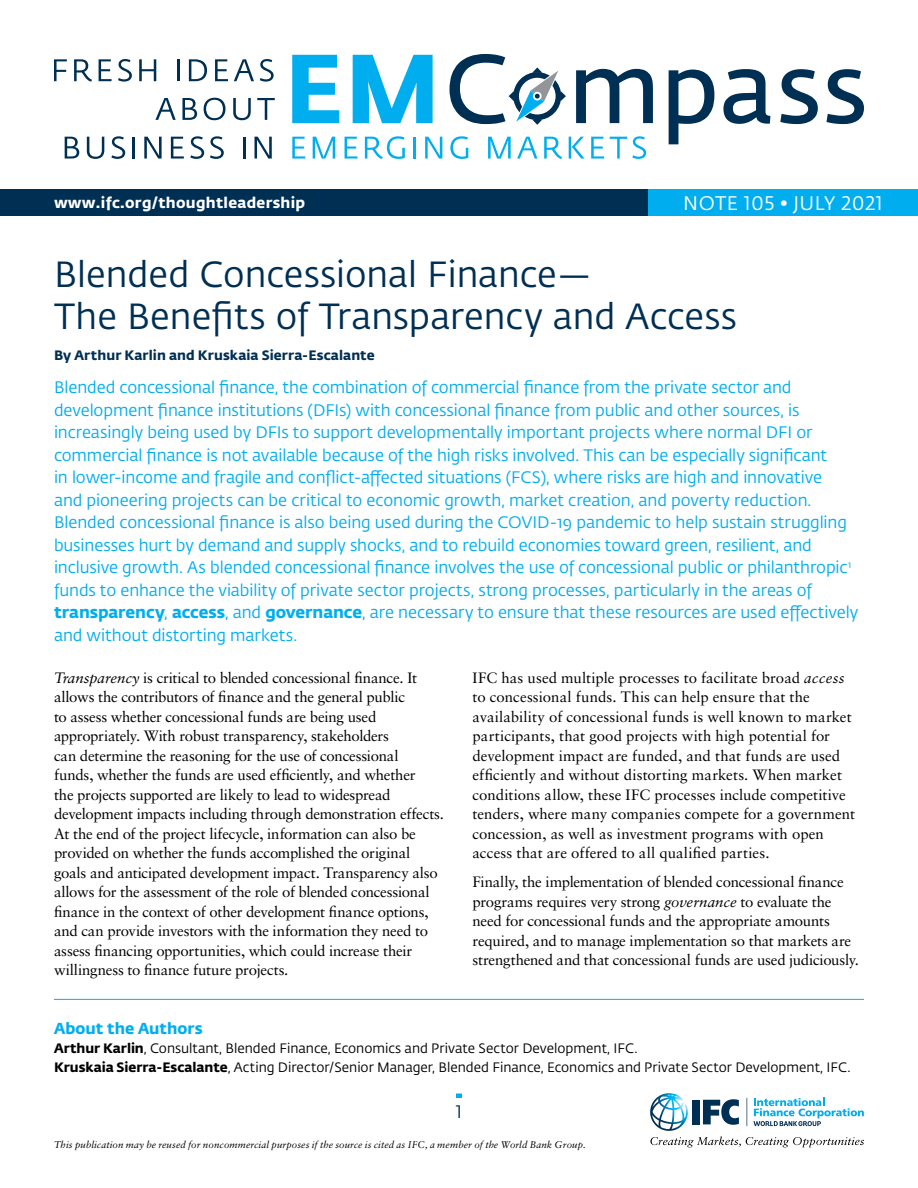
<style>
.page{position:relative;width:918px;height:1188px;background:#fff}
.page>*{position:absolute;margin:0;border:0;box-sizing:border-box;transform-origin:0 0}
.t1{font:36px/42px "Fedra Sans Std";color:#002f54}
.t2{font:19.5px "Fedra Sans Std";letter-spacing:.02em;color:#fff}
.t3{font:18px "Fedra Sans Std";color:#002f54}
.t4{font:16.5px/22.5px "Fedra Sans Std";letter-spacing:-.005em;color:#00aeef}
.t5{font:700 15.75px "Fedra Sans Std";color:#00aeef}
.t6{font:15px/19.5px "Sabon LT Std";letter-spacing:-.01em;color:#000}
.t7{font:700 15px "Fedra Sans Std";letter-spacing:.02em;color:#fff}
.t8{font:13.5px/19.5px "Fedra Sans Std";color:#000}
.t9{font:700 13.5px "Fedra Sans Std";letter-spacing:.01em;color:#002f54}
.t10{font:italic 9.75px "Sabon LT Std";letter-spacing:.01em;color:#000}
.s1{font-weight:700}
.s2{font-style:italic}
</style>
<div class="page">
<svg style="left:650px;top:1093px;width:214px;height:55px"></svg>
<svg style="left:456px;top:1094px;width:6px;height:4px"></svg>
<svg style="left:292px;top:55px;width:47px;height:68px"></svg>
<svg style="left:353px;top:55px;width:80px;height:68px"></svg>
<svg style="left:292px;top:137px;width:13px;height:22px"></svg>
<svg style="left:313px;top:137px;width:22px;height:22px"></svg>
<svg style="left:345px;top:137px;width:13px;height:22px"></svg>
<svg style="left:365px;top:136px;width:40px;height:23px"></svg>
<hr style="left:413px;top:137px;width:3px;height:22px;background:#00aeef">
<svg style="left:425px;top:137px;width:17px;height:22px"></svg>
<svg style="left:450px;top:136px;width:18px;height:23px"></svg>
<svg style="left:488px;top:137px;width:23px;height:22px"></svg>
<svg style="left:517px;top:137px;width:20px;height:22px"></svg>
<svg style="left:544px;top:137px;width:18px;height:22px"></svg>
<svg style="left:569px;top:137px;width:16px;height:22px"></svg>
<svg style="left:591px;top:137px;width:13px;height:22px"></svg>
<svg style="left:610px;top:136px;width:36px;height:23px"></svg>
<svg style="left:54px;top:59px;width:13px;height:22px"></svg>
<svg style="left:74px;top:59px;width:18px;height:23px"></svg>
<svg style="left:99px;top:59px;width:13px;height:22px"></svg>
<svg style="left:118px;top:59px;width:14px;height:23px"></svg>
<svg style="left:139px;top:59px;width:17px;height:22px"></svg>
<hr style="left:177px;top:59px;width:3px;height:22px;background:#002f54">
<svg style="left:189px;top:59px;width:18px;height:22px"></svg>
<svg style="left:215px;top:59px;width:13px;height:22px"></svg>
<svg style="left:234px;top:59px;width:20px;height:22px"></svg>
<svg style="left:260px;top:59px;width:14px;height:23px"></svg>
<svg style="left:155px;top:98px;width:21px;height:22px"></svg>
<svg style="left:182px;top:98px;width:15px;height:22px"></svg>
<svg style="left:204px;top:98px;width:21px;height:22px"></svg>
<svg style="left:233px;top:98px;width:18px;height:22px"></svg>
<svg style="left:257px;top:98px;width:18px;height:22px"></svg>
<svg style="left:65px;top:137px;width:14px;height:22px"></svg>
<svg style="left:87px;top:137px;width:17px;height:22px"></svg>
<svg style="left:111px;top:136px;width:14px;height:23px"></svg>
<hr style="left:133px;top:137px;width:2px;height:22px;background:#002f54">
<svg style="left:144px;top:137px;width:18px;height:22px"></svg>
<svg style="left:171px;top:137px;width:13px;height:22px"></svg>
<svg style="left:190px;top:136px;width:14px;height:23px"></svg>
<svg style="left:210px;top:136px;width:14px;height:23px"></svg>
<hr style="left:243px;top:137px;width:2px;height:22px;background:#002f54">
<svg style="left:255px;top:137px;width:17px;height:22px"></svg>
<svg style="left:576px;top:69px;width:77px;height:54px"></svg>
<svg style="left:669px;top:70px;width:45px;height:74px"></svg>
<svg style="left:723px;top:69px;width:47px;height:55px"></svg>
<svg style="left:780px;top:69px;width:38px;height:55px"></svg>
<svg style="left:827px;top:69px;width:37px;height:55px"></svg>
<svg style="left:450px;top:54px;width:116px;height:71px"></svg>
<div style="left:0;top:189px;width:918px;height:27px;background:#00aeef"></div>
<div style="left:0;top:189px;width:648px;height:27px;background:#002f54"></div>
<hr style="left:54px;top:999px;width:810px;height:1px;background:#00aeef">
<p class="t7" style="left:54px;top:193px;width:253px">www.ifc.org/thoughtleadership</p>
<h2 class="t2" style="left:683px;top:192px;width:201px">NOTE 105 • JULY 2021</h2>
<h1 class="t1" style="left:54px;top:254px;width:684px">Blended Concessional Finance—<br>The Benefits of Transparency and Access</h1>
<p class="t9" style="left:54px;top:347px;width:322px">By Arthur Karlin and Kruskaia Sierra-Escalante</p>
<p class="t4" style="left:54px;top:377px;width:806px">Blended concessional finance, the combination of commercial finance from the private sector and development finance institutions (DFIs) with concessional finance from public and other sources, is increasingly being used by DFIs to support developmentally important projects where normal DFI or commercial finance is not available because of the high risks involved. This can be especially significant<br>in lower-income and fragile and conflict-affected situations (FCS), where risks are high and innovative<br>and pioneering projects can be critical to economic growth, market creation, and poverty reduction.<br>Blended concessional finance is also being used during the COVID-19 pandemic to help sustain struggling businesses hurt by demand and supply shocks, and to rebuild economies toward green, resilient, and inclusive growth. As blended concessional finance involves the use of concessional public or philanthropic<sup>1 </sup>funds to enhance the viability of private sector projects, strong processes, particularly in the areas of <span class="s1">transparency</span>, <span class="s1">access</span>, and <span class="s1">governance</span>, are necessary to ensure that these resources are used effectively and without distorting markets.</p>
<p class="t6" style="left:54px;top:667px;width:392px"><span class="s2">Transparency</span> is critical to blended concessional finance. It allows the contributors of finance and the general public<br>to assess whether concessional funds are being used appropriately. With robust transparency, stakeholders<br>can determine the reasoning for the use of concessional<br>funds, whether the funds are used efficiently, and whether<br>the projects supported are likely to lead to widespread development impacts including through demonstration effects.<br>At the end of the project lifecycle, information can also be provided on whether the funds accomplished the original goals and anticipated development impact. Transparency also allows for the assessment of the role of blended concessional finance in the context of other development finance options, and can provide investors with the information they need to assess financing opportunities, which could increase their willingness to finance future projects.</p>
<p class="t6" style="left:472px;top:667px;width:384px">IFC has used multiple processes to facilitate broad <span class="s2">access </span>to concessional funds. This can help ensure that the availability of concessional funds is well known to market participants, that good projects with high potential for development impact are funded, and that funds are used efficiently and without distorting markets. When market conditions allow, these IFC processes include competitive tenders, where many companies compete for a government concession, as well as investment programs with open access that are offered to all qualified parties.</p>
<p class="t6" style="left:472px;top:872px;width:388px">Finally, the implementation of blended concessional finance programs requires very strong <span class="s2">governance</span> to evaluate the need for concessional funds and the appropriate amounts required, and to manage implementation so that markets are strengthened and that concessional funds are used judiciously.</p>
<p class="t5" style="left:54px;top:1018px;width:150px">About the Authors</p>
<p class="t8" style="left:54px;top:1039px;width:798px"><span class="s1">Arthur Karlin</span>, Consultant, Blended Finance, Economics and Private Sector Development, IFC.<br><span class="s1">Kruskaia Sierra-Escalante</span>, Acting Director/Senior Manager, Blended Finance, Economics and Private Sector Development, IFC.</p>
<p class="t3" style="left:456px;top:1101px;width:8px">1</p>
<p class="t10" style="left:54px;top:1138px;width:533px">This publication may be reused for noncommercial purposes if the source is cited as IFC, a member of the World Bank Group.</p>
</div>
